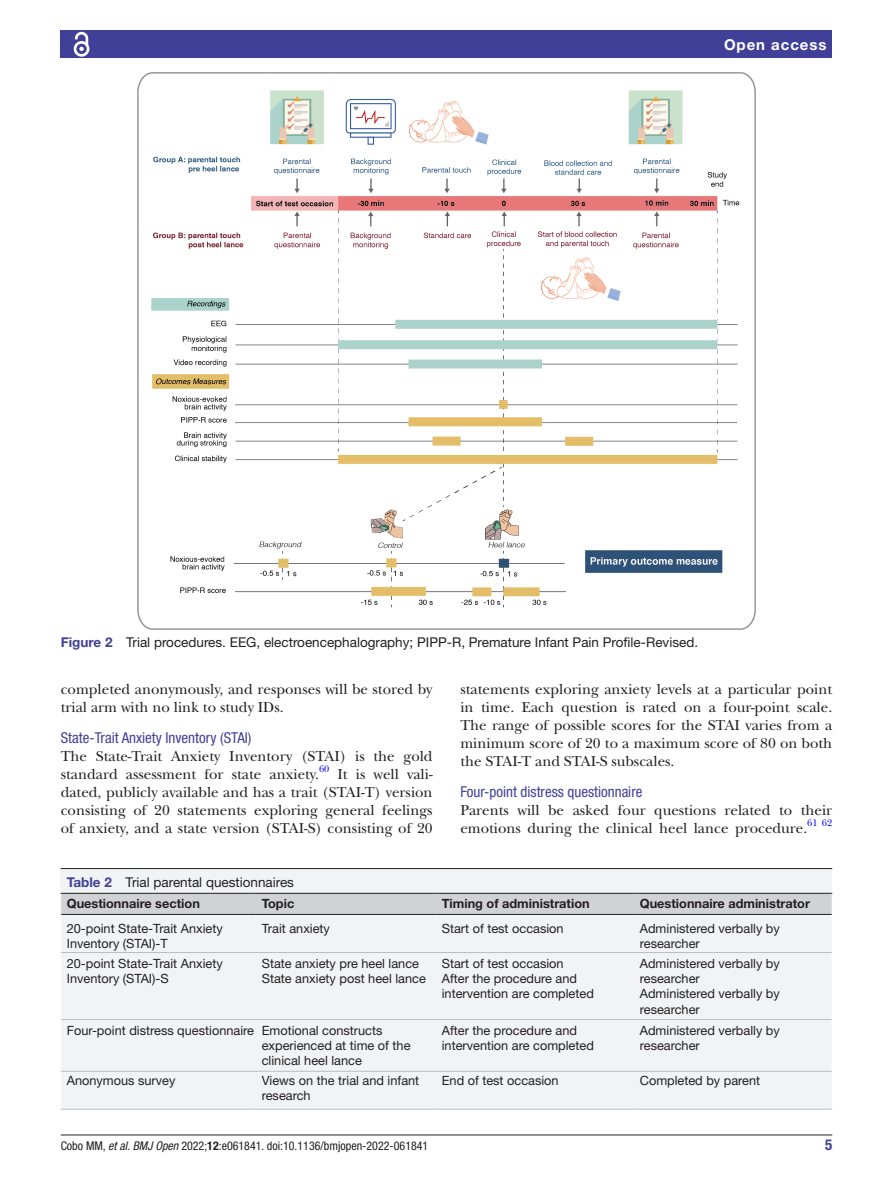
<style>
.page{position:relative;width:893px;height:1191px;background:#fff}
.page>*{position:absolute;margin:0;border:0;box-sizing:border-box;transform-origin:0 0}
.t1{font:15px/18px "New Baskerville";color:#231f20}
.t2{font:condensed 15px "Helvetica Neue LT Std";color:#414099}
.t3{font:700 15px "Helvetica Neue LT Std";letter-spacing:.065em;color:#fff}
.t4{font:700 condensed 15px "Helvetica Neue LT Std";color:#414099}
.t5{font:13.5px "Helvetica Neue LT Std";color:#231f20}
.t6{font:12.75px/15.3px "Helvetica Neue LT Std";color:#231f20}
.t7{font:700 12.75px "Helvetica Neue LT Std";color:#231f20}
.t8{font:condensed 12px "Helvetica Neue LT Std";color:#231f20}
.t9{font:9.9px "New Baskerville";color:#00f}
.s1{font-weight:700;color:#414099}
.s2{font-style:italic}
.s3{font-weight:700}
</style>
<div class="page">
<hr style="left:61px;top:1134px;width:771px;height:1px;background:#231f20">
<div style="left:61px;top:31px;width:771px;height:27px;background:#414099"></div>
<svg style="left:73px;top:31px;width:17px;height:26px"></svg>
<div style="left:61px;top:869px;width:771px;height:240px;background:#f2f3f4"></div>
<hr style="left:61px;top:868px;width:771px;height:1px;background:#231f20">
<hr style="left:61px;top:914px;width:195px;height:1px;background:#231f20">
<hr style="left:256px;top:914px;width:180px;height:1px;background:#231f20">
<hr style="left:436px;top:914px;width:198px;height:1px;background:#231f20">
<hr style="left:634px;top:914px;width:198px;height:1px;background:#231f20">
<hr style="left:61px;top:952px;width:195px;height:1px;background:#bcbdc0">
<hr style="left:256px;top:952px;width:180px;height:1px;background:#bcbdc0">
<hr style="left:436px;top:952px;width:198px;height:1px;background:#bcbdc0">
<hr style="left:634px;top:952px;width:198px;height:1px;background:#bcbdc0">
<hr style="left:61px;top:1019px;width:195px;height:1px;background:#bcbdc0">
<hr style="left:256px;top:1019px;width:180px;height:1px;background:#bcbdc0">
<hr style="left:436px;top:1019px;width:198px;height:1px;background:#bcbdc0">
<hr style="left:634px;top:1019px;width:198px;height:1px;background:#bcbdc0">
<hr style="left:61px;top:1071px;width:195px;height:1px;background:#bcbdc0">
<hr style="left:61px;top:1109px;width:195px;height:1px;background:#bcbdc0">
<hr style="left:256px;top:1071px;width:180px;height:1px;background:#bcbdc0">
<hr style="left:256px;top:1109px;width:180px;height:1px;background:#bcbdc0">
<hr style="left:436px;top:1071px;width:198px;height:1px;background:#bcbdc0">
<hr style="left:436px;top:1109px;width:198px;height:1px;background:#bcbdc0">
<hr style="left:634px;top:1071px;width:198px;height:1px;background:#bcbdc0">
<hr style="left:634px;top:1109px;width:198px;height:1px;background:#bcbdc0">
<svg style="left:60px;top:893px;width:773px;height:21px"></svg>
<img style="left:138px;top:73px;width:617px;height:556px">
<p class="t3" style="left:724px;top:35px;width:104px">Open access</p>
<p class="t5" style="left:61px;top:634px;width:639px"><span class="s1">Figure 2</span> Trial procedures. EEG, electroencephalography; PIPP-R, Premature Infant Pain Profile-Revised.</p>
<p class="t1" style="left:61px;top:680px;width:373px">completed anonymously, and responses will be stored by trial arm with no link to study IDs.</p>
<p class="t2" style="left:61px;top:729px;width:192px">State-Trait Anxiety Inventory (STAI)</p>
<p class="t1" style="left:61px;top:747px;width:373px">The State-Trait Anxiety Inventory (STAI) is the gold standard assessment for state anxiety.</p>
<p class="t9" style="left:319px;top:763px;width:12px">60</p>
<p class="t1" style="left:61px;top:765px;width:373px;text-align:justify;text-indent:277px">It is well vali&shy;dated, publicly available and has a trait (STAI-T) version consisting of 20 statements exploring general feelings of anxiety, and a state version (STAI-S) consisting of 20</p>
<p class="t1" style="left:460px;top:680px;width:373px;text-align:justify">statements exploring anxiety levels at a particular point in time. Each question is rated on a four-point scale.<br>The range of possible scores for the STAI varies from a minimum score of 20 to a maximum score of 80 on both the STAI-T and STAI-S subscales.</p>
<p class="t2" style="left:460px;top:783px;width:184px">Four-point distress questionnaire</p>
<p class="t1" style="left:460px;top:801px;width:373px">Parents will be asked four questions related to their emotions during the clinical heel lance procedure.</p>
<p class="t9" style="left:807px;top:817px;width:26px">61 62</p>
<p class="t5" style="left:67px;top:874px;width:229px"><span class="s1">Table 2</span> Trial parental questionnaires</p>
<p class="t7" style="left:67px;top:896px;width:135px">Questionnaire section</p>
<p class="t7" style="left:262px;top:896px;width:34px">Topic</p>
<p class="t7" style="left:442px;top:896px;width:149px">Timing of administration</p>
<p class="t7" style="left:640px;top:896px;width:172px">Questionnaire administrator</p>
<p class="t6" style="left:67px;top:920px;width:158px">20-point State-Trait Anxiety<br>Inventory (STAI)-T</p>
<p class="t6" style="left:262px;top:920px;width:70px">Trait anxiety</p>
<p class="t6" style="left:442px;top:920px;width:123px">Start of test occasion</p>
<p class="t6" style="left:640px;top:920px;width:142px">Administered verbally by researcher</p>
<p class="t6" style="left:67px;top:955px;width:158px">20-point State-Trait Anxiety<br>Inventory (STAI)-S</p>
<p class="t6" style="left:262px;top:955px;width:166px">State anxiety pre heel lance<br>State anxiety post heel lance</p>
<p class="t6" style="left:442px;top:955px;width:154px">Start of test occasion<br>After the procedure and intervention are completed</p>
<p class="t6" style="left:640px;top:955px;width:142px">Administered verbally by researcher<br>Administered verbally by researcher</p>
<p class="t6" style="left:262px;top:1022px;width:150px;text-indent:-195px">Four-point distress questionnaire Emotional constructs experienced at time of the clinical heel lance</p>
<p class="t6" style="left:442px;top:1022px;width:154px">After the procedure and intervention are completed</p>
<p class="t6" style="left:640px;top:1022px;width:142px">Administered verbally by researcher</p>
<p class="t6" style="left:67px;top:1072px;width:110px">Anonymous survey</p>
<p class="t6" style="left:262px;top:1072px;width:159px">Views on the trial and infant research</p>
<p class="t6" style="left:442px;top:1072px;width:118px">End of test occasion</p>
<p class="t6" style="left:640px;top:1072px;width:122px">Completed by parent</p>
<p class="t8" style="left:61px;top:1138px;width:369px">Cobo MM, <span class="s2">et al</span>. <span class="s2">BMJ Open</span> 2022;<span class="s3">12</span>:e061841. doi:10.1136/bmjopen-2022-061841</p>
<p class="t4" style="left:825px;top:1135px;width:9px">5</p>
</div>
